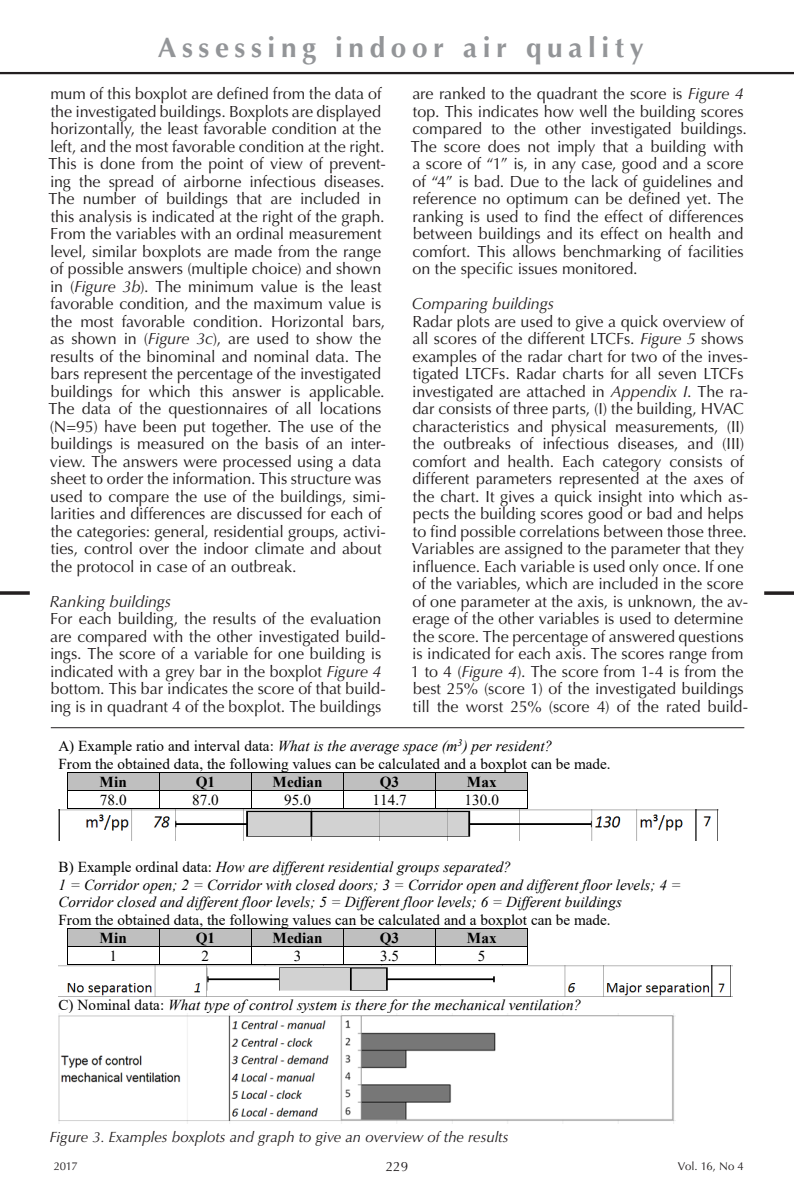
<style>
.page{position:relative;width:794px;height:1191px;background:#fff}
.page>*{position:absolute;margin:0;border:0;box-sizing:border-box;transform-origin:0 0}
.t1{font:700 28px "Optima LT Std";letter-spacing:.2em;color:#939598}
.Body_text{font:16.1px/17.5px "Optima LT Std";letter-spacing:-.005em;color:#231f20}
.Heading_3{font:italic 16.1px "Optima LT Std";letter-spacing:-.005em;color:#231f20}
.t2{font:italic 15.22px "Times New Roman";color:#000}
.t3{font:15.22px "Times New Roman";color:#000}
.t4{font:700 15.22px "Times New Roman";color:#000}
.t5{font:italic 14.88px "Optima LT Std";color:#231f20}
.t6{font:italic 13.65px "Optima LT Std";color:#000}
.t7{font:13.47px "Optima LT Std";color:#231f20}
.t8{font:11.38px "Optima LT Std";letter-spacing:-.02em;color:#231f20}
.s1{font-style:italic}
.s2{font-style:normal}
</style>
<div class="page">
<hr style="left:0;top:72px;width:794px;height:2px;background:#231f20">
<svg style="left:0;top:591px;width:30px;height:4px"></svg>
<svg style="left:764px;top:591px;width:30px;height:4px"></svg>
<div style="left:67px;top:772px;width:92px;height:18px;background:#bfbfbf"></div>
<div style="left:160px;top:772px;width:91px;height:18px;background:#bfbfbf"></div>
<div style="left:252px;top:772px;width:91px;height:18px;background:#bfbfbf"></div>
<div style="left:344px;top:772px;width:91px;height:18px;background:#bfbfbf"></div>
<div style="left:436px;top:772px;width:91px;height:18px;background:#bfbfbf"></div>
<hr style="left:67px;top:772px;width:92px;height:1px;background:#000">
<hr style="left:160px;top:772px;width:91px;height:1px;background:#000">
<hr style="left:252px;top:772px;width:91px;height:1px;background:#000">
<hr style="left:344px;top:772px;width:91px;height:1px;background:#000">
<hr style="left:436px;top:772px;width:91px;height:1px;background:#000">
<hr style="left:67px;top:790px;width:92px;height:1px;background:#000">
<hr style="left:160px;top:790px;width:91px;height:1px;background:#000">
<hr style="left:252px;top:790px;width:91px;height:1px;background:#000">
<hr style="left:344px;top:790px;width:91px;height:1px;background:#000">
<hr style="left:436px;top:790px;width:91px;height:1px;background:#000">
<svg style="left:67px;top:773px;width:1px;height:35px"></svg>
<hr style="left:67px;top:808px;width:92px;height:1px;background:#000">
<svg style="left:159px;top:772px;width:1px;height:37px"></svg>
<hr style="left:160px;top:808px;width:91px;height:1px;background:#000">
<svg style="left:251px;top:772px;width:1px;height:37px"></svg>
<hr style="left:252px;top:808px;width:91px;height:1px;background:#000">
<svg style="left:343px;top:772px;width:1px;height:37px"></svg>
<hr style="left:344px;top:808px;width:91px;height:1px;background:#000">
<svg style="left:435px;top:772px;width:1px;height:37px"></svg>
<hr style="left:436px;top:808px;width:91px;height:1px;background:#000">
<svg style="left:527px;top:772px;width:1px;height:37px"></svg>
<div style="left:67px;top:928px;width:92px;height:18px;background:#bfbfbf"></div>
<div style="left:160px;top:928px;width:91px;height:18px;background:#bfbfbf"></div>
<div style="left:252px;top:928px;width:91px;height:18px;background:#bfbfbf"></div>
<div style="left:344px;top:928px;width:91px;height:18px;background:#bfbfbf"></div>
<div style="left:436px;top:928px;width:91px;height:18px;background:#bfbfbf"></div>
<hr style="left:67px;top:928px;width:92px;height:1px;background:#000">
<hr style="left:160px;top:928px;width:91px;height:1px;background:#000">
<hr style="left:252px;top:928px;width:91px;height:1px;background:#000">
<hr style="left:344px;top:928px;width:91px;height:1px;background:#000">
<hr style="left:436px;top:928px;width:91px;height:1px;background:#000">
<hr style="left:67px;top:946px;width:92px;height:1px;background:#000">
<hr style="left:160px;top:946px;width:91px;height:1px;background:#000">
<hr style="left:252px;top:946px;width:91px;height:1px;background:#000">
<hr style="left:344px;top:946px;width:91px;height:1px;background:#000">
<hr style="left:436px;top:946px;width:91px;height:1px;background:#000">
<svg style="left:67px;top:929px;width:1px;height:35px"></svg>
<hr style="left:67px;top:964px;width:92px;height:1px;background:#000">
<svg style="left:159px;top:928px;width:1px;height:37px"></svg>
<hr style="left:160px;top:964px;width:91px;height:1px;background:#000">
<svg style="left:251px;top:928px;width:1px;height:37px"></svg>
<hr style="left:252px;top:964px;width:91px;height:1px;background:#000">
<svg style="left:343px;top:928px;width:1px;height:37px"></svg>
<hr style="left:344px;top:964px;width:91px;height:1px;background:#000">
<svg style="left:435px;top:928px;width:1px;height:37px"></svg>
<hr style="left:436px;top:964px;width:91px;height:1px;background:#000">
<svg style="left:527px;top:928px;width:1px;height:37px"></svg>
<img style="left:58px;top:809px;width:661px;height:31px">
<img style="left:58px;top:965px;width:674px;height:31px">
<img style="left:58px;top:1013px;width:618px;height:110px">
<hr style="left:51px;top:727px;width:693px;height:1px;background:#231f20">
<h1 class="t1" style="left:158px;top:31px;width:487px">Assessing indoor air quality</h1>
<p class="Body_text" style="left:49px;top:85px;width:339px">mum of this boxplot are defined from the data of the investigated buildings. Boxplots are displayed horizontally, the least favorable condition at the left, and the most favorable condition at the right.<br>This is done from the point of view of prevent&shy;ing the spread of airborne infectious diseases.<br>The number of buildings that are included in this analysis is indicated at the right of the graph.<br>From the variables with an ordinal measurement level, similar boxplots are made from the range of possible answers (multiple choice) and shown in (<span class="s1">Figure 3b</span>). The minimum value is the least favorable condition, and the maximum value is the most favorable condition. Horizontal bars, as shown in (<span class="s1">Figure 3c</span>), are used to show the results of the binominal and nominal data. The bars represent the percentage of the investigated buildings for which this answer is applicable.<br>The data of the questionnaires of all locations (N=95) have been put together. The use of the buildings is measured on the basis of an inter&shy;view. The answers were processed using a data sheet to order the information. This structure was used to compare the use of the buildings, simi&shy;larities and differences are discussed for each of the categories: general, residential groups, activi&shy;ties, control over the indoor climate and about the protocol in case of an outbreak.</p>
<p class="Heading_3" style="left:50px;top:592px;width:123px">Ranking buildings</p>
<p class="Body_text" style="left:50px;top:610px;width:337px">For each building, the results of the evaluation are compared with the other investigated build&shy;ings. The score of a variable for one building is indicated with a grey bar in the boxplot <span class="s1">Figure 4 </span>bottom. This bar indicates the score of that build&shy;ing is in quadrant 4 of the boxplot. The buildings</p>
<p class="Body_text" style="left:411px;top:85px;width:338px">are ranked to the quadrant the score is <span class="s1">Figure 4 </span>top. This indicates how well the building scores compared to the other investigated buildings.<br>The score does not imply that a building with a score of “1” is, in any case, good and a score of “4” is bad. Due to the lack of guidelines and reference no optimum can be defined yet. The ranking is used to find the effect of differences between buildings and its effect on health and comfort. This allows benchmarking of facilities on the specific issues monitored.</p>
<p class="Heading_3" style="left:412px;top:294px;width:143px">Comparing buildings</p>
<p class="Body_text" style="left:411px;top:313px;width:339px">Radar plots are used to give a quick overview of all scores of the different LTCFs. <span class="s1">Figure 5</span> shows examples of the radar chart for two of the inves&shy;tigated LTCFs. Radar charts for all seven LTCFs investigated are attached in <span class="s1">Appendix I</span>. The ra&shy;dar consists of three parts, (I) the building, HVAC characteristics and physical measurements, (II) the outbreaks of infectious diseases, and (III) comfort and health. Each category consists of different parameters represented at the axes of the chart. It gives a quick insight into which as&shy;pects the building scores good or bad and helps to find possible correlations between those three.<br>Variables are assigned to the parameter that they influence. Each variable is used only once. If one of the variables, which are included in the score of one parameter at the axis, is unknown, the av&shy;erage of the other variables is used to determine the score. The percentage of answered questions is indicated for each axis. The scores range from 1 to 4 (<span class="s1">Figure 4</span>). The score from 1-4 is from the best 25% (score 1) of the investigated buildings till the worst 25% (score 4) of the rated build-</p>
<p class="t2" style="left:58px;top:735px;width:495px"><span class="s2">A) Example ratio and interval data:</span> What is the average space (m<sup>3</sup>) per resident?</p>
<p class="t3" style="left:58px;top:752px;width:554px">From the obtained data, the following values can be calculated and a boxplot can be made.</p>
<p class="t4" style="left:100px;top:770px;width:29px">Min</p>
<p class="t4" style="left:196px;top:770px;width:21px">Q1</p>
<p class="t4" style="left:272px;top:770px;width:52px">Median</p>
<p class="t4" style="left:380px;top:770px;width:21px">Q3</p>
<p class="t4" style="left:467px;top:770px;width:31px">Max</p>
<p class="t3" style="left:100px;top:789px;width:28px">78.0</p>
<p class="t3" style="left:192px;top:789px;width:28px">87.0</p>
<p class="t3" style="left:284px;top:789px;width:28px">95.0</p>
<p class="t3" style="left:372px;top:789px;width:36px">114.7</p>
<p class="t3" style="left:464px;top:789px;width:36px">130.0</p>
<p class="t2" style="left:58px;top:856px;width:454px"><span class="s2">B) Example ordinal data:</span> How are different residential groups separated?</p>
<p class="t2" style="left:58px;top:874px;width:624px">1 = Corridor open; 2 = Corridor with closed doors; 3 = Corridor open and different floor levels; 4 =</p>
<p class="t2" style="left:58px;top:891px;width:565px">Corridor closed and different floor levels; 5 = Different floor levels; 6 = Different buildings</p>
<p class="t3" style="left:58px;top:909px;width:554px">From the obtained data, the following values can be calculated and a boxplot can be made.</p>
<p class="t4" style="left:100px;top:927px;width:29px">Min</p>
<p class="t4" style="left:196px;top:927px;width:21px">Q1</p>
<p class="t4" style="left:272px;top:927px;width:52px">Median</p>
<p class="t4" style="left:380px;top:927px;width:21px">Q3</p>
<p class="t4" style="left:467px;top:927px;width:31px">Max</p>
<p class="t3" style="left:109px;top:945px;width:9px">1</p>
<p class="t3" style="left:201px;top:945px;width:9px">2</p>
<p class="t3" style="left:294px;top:945px;width:9px">3</p>
<p class="t3" style="left:380px;top:945px;width:21px">3.5</p>
<p class="t3" style="left:478px;top:945px;width:9px">5</p>
<p class="t2" style="left:58px;top:994px;width:524px"><span class="s2">C) Nominal data:</span> What type of control system is there for the mechanical ventilation?</p>
<p class="t5" style="left:50px;top:1128px;width:460px">Figure 3. Examples boxplots and graph to give an overview of the results</p>
<p class="t6" style="left:47px;top:1133px;width:426px">Figure 3. Examples boxplots and graph to give an overview of the results</p>
<p class="t8" style="left:54px;top:1159px;width:25px">2017</p>
<p class="t7" style="left:386px;top:1158px;width:24px">229</p>
<p class="t8" style="left:678px;top:1159px;width:67px">Vol. 16, No 4</p>
</div>
